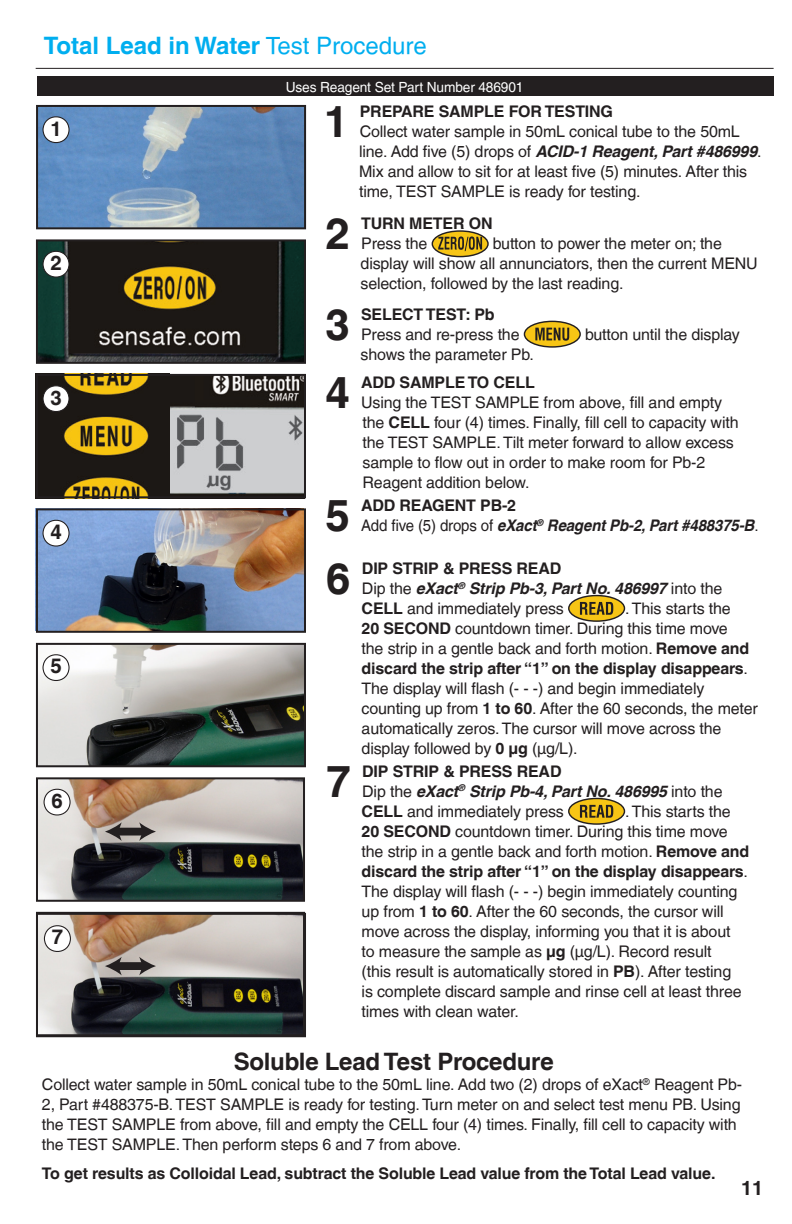
<style>
.page{position:relative;width:792px;height:1224px;background:#fff}
.page>*{position:absolute;margin:0;border:0;box-sizing:border-box;transform-origin:0 0}
.t1{font:700 43.8px "Helvetica LT";color:#231f20}
.t2{font:700 24px "Helvetica LT";color:#00aeef}
.t3{font:700 24px "Helvetica LT";letter-spacing:-.01em;color:#231f20}
.t4{font:700 20.4px "Helvetica LT";color:#231f20}
.t5{font:700 20px "Helvetica LT";color:#231f20}
.t6{font:16px/20px "Helvetica LT";letter-spacing:-.01em;color:#231f20}
.t7{font:700 16px "Helvetica LT";letter-spacing:-.01em;color:#231f20}
.t8{font:italic 700 16px "Helvetica LT";letter-spacing:-.01em;color:#231f20;scale:.94 1}
.t9{font:14px "Helvetica LT";letter-spacing:-.01em;color:#fff}
.s1{font-weight:400}
.s2{font-weight:700;font-style:italic}
.s3{font-weight:700}
.s4{font-weight:400;font-style:normal}
</style>
<div class="page">
<hr style="left:36px;top:68px;width:738px;height:1px;background:#231f20">
<div style="left:37px;top:76px;width:737px;height:19px;background:#231f20"></div>
<svg style="left:432px;top:231px;width:56px;height:26px"></svg>
<div style="left:432px;top:230px;width:57px;height:27px;border:1px solid #231f20;border-radius:50%"></div>
<svg style="left:438px;top:236px;width:44px;height:15px"></svg>
<img style="left:39px;top:108px;width:264px;height:118px">
<div style="left:36px;top:105px;width:270px;height:124px;border:2px solid #231f20"></div>
<svg style="left:42px;top:112px;width:28px;height:35px"></svg>
<img style="left:39px;top:242px;width:264px;height:119px">
<div style="left:36px;top:239px;width:270px;height:125px;border:2px solid #231f20"></div>
<svg style="left:42px;top:247px;width:28px;height:34px"></svg>
<svg style="left:524px;top:321px;width:56px;height:26px"></svg>
<div style="left:524px;top:321px;width:57px;height:27px;border:1px solid #231f20;border-radius:50%"></div>
<svg style="left:535px;top:328px;width:34px;height:13px"></svg>
<img style="left:39px;top:511px;width:264px;height:119px">
<div style="left:36px;top:508px;width:270px;height:125px;border:2px solid #231f20"></div>
<svg style="left:42px;top:516px;width:28px;height:34px"></svg>
<img style="left:39px;top:646px;width:264px;height:118px">
<div style="left:36px;top:643px;width:270px;height:124px;border:2px solid #231f20"></div>
<svg style="left:42px;top:650px;width:28px;height:35px"></svg>
<svg style="left:569px;top:596px;width:55px;height:25px"></svg>
<div style="left:568px;top:595px;width:57px;height:27px;border:1px solid #231f20;border-radius:50%"></div>
<svg style="left:580px;top:602px;width:33px;height:13px"></svg>
<svg style="left:569px;top:798px;width:55px;height:26px"></svg>
<div style="left:568px;top:798px;width:57px;height:27px;border:1px solid #231f20;border-radius:50%"></div>
<svg style="left:580px;top:805px;width:33px;height:13px"></svg>
<img style="left:39px;top:780px;width:263px;height:119px">
<div style="left:36px;top:777px;width:269px;height:125px;border:2px solid #231f20"></div>
<svg style="left:43px;top:785px;width:28px;height:34px"></svg>
<div style="left:117px;top:828px;width:27px;height:7px;background:#231f20"></div>
<svg style="left:105px;top:822px;width:17px;height:19px"></svg>
<svg style="left:139px;top:822px;width:17px;height:19px"></svg>
<img style="left:39px;top:916px;width:263px;height:117px">
<div style="left:36px;top:913px;width:270px;height:124px;border:2px solid #231f20"></div>
<svg style="left:43px;top:921px;width:29px;height:35px"></svg>
<div style="left:117px;top:962px;width:27px;height:8px;background:#231f20"></div>
<svg style="left:105px;top:957px;width:17px;height:18px"></svg>
<svg style="left:139px;top:957px;width:17px;height:18px"></svg>
<img style="left:39px;top:377px;width:131px;height:118px">
<img style="left:171px;top:377px;width:132px;height:118px">
<div style="left:36px;top:374px;width:270px;height:124px;border:2px solid #231f20"></div>
<svg style="left:42px;top:381px;width:28px;height:35px"></svg>
<p class="t2" style="left:44px;top:31px;width:385px">Total Lead in Water <span class="s1">Test Procedure</span></p>
<p class="t9" style="left:286px;top:79px;width:239px">Uses Reagent Set Part Number 486901</p>
<p class="t1" style="left:324px;top:95px;width:26px">1</p>
<p class="t7" style="left:360px;top:102px;width:255px">PREPARE SAMPLE FOR TESTING</p>
<p class="t4" style="left:50px;top:116px;width:13px">1</p>
<p class="t6" style="left:359px;top:121px;width:404px">Collect water sample in 50mL conical tube to the 50mL line. Add five (5) drops of <span class="s2">ACID-1 Reagent, Part #486999</span>.<br>Mix and allow to sit for at least five (5) minutes. After this time, TEST SAMPLE is ready for testing.</p>
<p class="t4" style="left:50px;top:250px;width:13px">2</p>
<p class="t4" style="left:50px;top:385px;width:13px">3</p>
<p class="t4" style="left:50px;top:519px;width:13px">4</p>
<p class="t4" style="left:50px;top:654px;width:13px">5</p>
<p class="t4" style="left:51px;top:788px;width:13px">6</p>
<p class="t4" style="left:52px;top:925px;width:13px">7</p>
<p class="t1" style="left:325px;top:207px;width:26px">2</p>
<p class="t7" style="left:361px;top:214px;width:133px">TURN METER ON</p>
<p class="t6" style="left:361px;top:234px;width:399px;text-indent:132px">button to power the meter on; the display will show all annunciators, then the current MENU selection, followed by the last reading.</p>
<p class="t6" style="left:361px;top:234px;width:68px">Press the</p>
<p class="t1" style="left:325px;top:298px;width:26px">3</p>
<p class="t7" style="left:361px;top:304px;width:135px">SELECT TEST: Pb</p>
<p class="t6" style="left:361px;top:324px;width:160px">Press and re-press the</p>
<p class="t6" style="left:585px;top:324px;width:156px">button until the display</p>
<p class="t6" style="left:361px;top:344px;width:175px">shows the parameter Pb.</p>
<p class="t1" style="left:325px;top:366px;width:26px">4</p>
<p class="t7" style="left:361px;top:373px;width:175px">ADD SAMPLE TO CELL</p>
<p class="t6" style="left:361px;top:392px;width:379px">Using the TEST SAMPLE from above, fill and empty the <span class="s3">CELL</span> four (4) times. Finally, fill cell to capacity with the TEST SAMPLE. Tilt meter forward to allow excess sample to flow out in order to make room for Pb-2<br>Reagent addition below.</p>
<p class="t1" style="left:325px;top:489px;width:26px">5</p>
<p class="t7" style="left:361px;top:496px;width:157px">ADD REAGENT PB-2</p>
<p class="t8" style="left:361px;top:516px;width:424px"><span class="s4">Add five (5) drops of</span> eXact<sup>®</sup> Reagent Pb-2, Part #488375-B<span class="s4">.</span></p>
<p class="t1" style="left:326px;top:552px;width:26px">6</p>
<p class="t7" style="left:362px;top:558px;width:201px">DIP STRIP &amp; PRESS READ</p>
<p class="t6" style="left:362px;top:578px;width:362px">Dip the <span class="s2">eXact</span><sup>®</sup> <span class="s2">Strip Pb-3, Part No. 486997</span> into the<br><span class="s3">CELL</span> and immediately press</p>
<p class="t6" style="left:362px;top:598px;width:398px;text-indent:263px">. This starts the<br><span class="s3">20 SECOND</span> countdown timer. During this time move<br>the strip in a gentle back and forth motion. <span class="s3">Remove and discard the strip after “1” on the display disappears</span>.<br>The display will flash (- - -) and begin immediately counting up from <span class="s3">1 to 60</span>. After the 60 seconds, the meter automatically zeros. The cursor will move across the display followed by <span class="s3">0 µg</span> (µg/L).</p>
<p class="t1" style="left:326px;top:755px;width:26px">7</p>
<p class="t7" style="left:362px;top:761px;width:201px">DIP STRIP &amp; PRESS READ</p>
<p class="t6" style="left:362px;top:781px;width:362px">Dip the <span class="s2">eXact</span><sup>®</sup> <span class="s2">Strip Pb-4, Part No. 486995</span> into the<br><span class="s3">CELL</span> and immediately press</p>
<p class="t6" style="left:362px;top:801px;width:389px;text-indent:263px">. This starts the <span class="s3">20 SECOND</span> countdown timer. During this time move the strip in a gentle back and forth motion. <span class="s3">Remove and discard the strip after “1” on the display disappears</span>.<br>The display will flash (- - -) begin immediately counting up from <span class="s3">1 to 60</span>. After the 60 seconds, the cursor will move across the display, informing you that it is about<br>to measure the sample as <span class="s3">µg</span> (µg/L). Record result<br>(this result is automatically stored in <span class="s3">PB</span>). After testing<br>is complete discard sample and rinse cell at least three times with clean water.</p>
<p class="t3" style="left:234px;top:1047px;width:321px">Soluble Lead Test Procedure</p>
<p class="t6" style="left:42px;top:1074px;width:702px">Collect water sample in 50mL conical tube to the 50mL line. Add two (2) drops of eXact<sup>®</sup> Reagent Pb-2, Part #488375-B. TEST SAMPLE is ready for testing. Turn meter on and select test menu PB. Using the TEST SAMPLE from above, fill and empty the CELL four (4) times. Finally, fill cell to capacity with the TEST SAMPLE. Then perform steps 6 and 7 from above.</p>
<p class="t7" style="left:42px;top:1163px;width:675px">To get results as Colloidal Lead, subtract the Soluble Lead value from the Total Lead value.</p>
<p class="t5" style="left:741px;top:1176px;width:24px">11</p>
</div>
